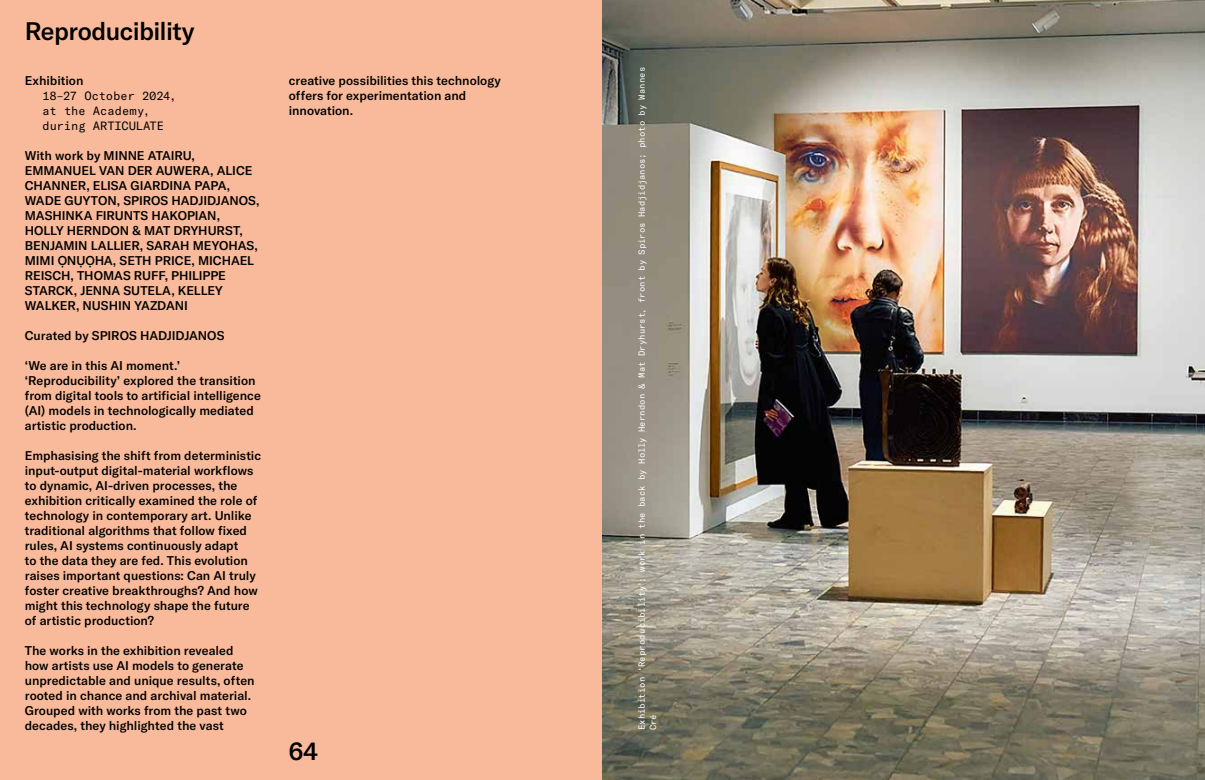
<style>
.page{position:relative;width:1205px;height:780px;background:#f8ba9a}
.page>*{position:absolute;margin:0;border:0;box-sizing:border-box;transform-origin:0 0}
.t1{font:500 25px "GT America";letter-spacing:-.02em;color:#000}
.t2{font:500 12.5px/15px "GT America";color:#000}
.t3{font:11.88px/15px "GT America Mono";letter-spacing:-.015em;color:#000}
.t4{font:8.75px/11.2px "GT America Mono";color:#fff}
.s1{font-family:"Helvetica Neue"}
</style>
<div class="page">
<img style="left:602px;top:0;width:603px;height:780px">
<h1 class="t1" style="left:25px;top:16px;width:171px">Reproducibility</h1>
<p class="t2" style="left:25px;top:73px;width:60px">Exhibition</p>
<p class="t3" style="left:43px;top:88px;width:136px">18–27 October 2024, at the Academy, during ARTICULATE</p>
<p class="t2" style="left:25px;top:148px;width:236px">With work by MINNE ATAIRU,<br>EMMANUEL VAN DER AUWERA, ALICE<br>CHANNER, ELISA GIARDINA PAPA,<br>WADE GUYTON, SPIROS HADJIDJANOS,<br>MASHINKA FIRUNTS HAKOPIAN,<br>HOLLY HERNDON &amp; MAT DRYHURST,<br>BENJAMIN LALLIER, SARAH MEYOHAS,<br>MIMI <span class="s1">ỌNỤỌHA</span>, SETH PRICE, MICHAEL<br>REISCH, THOMAS RUFF, PHILIPPE<br>STARCK, JENNA SUTELA, KELLEY<br>WALKER, NUSHIN YAZDANI</p>
<p class="t2" style="left:25px;top:328px;width:201px">Curated by SPIROS HADJIDJANOS</p>
<p class="t2" style="left:25px;top:358px;width:238px">‘We are in this AI moment.’ ‘Reproducibility’ explored the transition from digital tools to artificial intelligence (AI) models in technologically mediated artistic production.</p>
<p class="t2" style="left:25px;top:448px;width:238px">Emphasising the shift from deterministic input-output digital-material workflows to dynamic, AI-driven processes, the exhibition critically examined the role of technology in contemporary art. Unlike traditional algorithms that follow fixed rules, AI systems continuously adapt<br>to the data they are fed. This evolution raises important questions: Can AI truly foster creative breakthroughs? And how might this technology shape the future of artistic production?</p>
<p class="t2" style="left:25px;top:643px;width:231px">The works in the exhibition revealed how artists use AI models to generate unpredictable and unique results, often rooted in chance and archival material.<br>Grouped with works from the past two decades, they highlighted the vast</p>
<p class="t2" style="left:289px;top:73px;width:214px">creative possibilities this technology offers for experimentation and innovation.</p>
<h1 class="t1" style="left:289px;top:736px;width:30px">64</h1>
<p class="t4" style="left:636px;top:730px;width:665px;rotate:-90deg">Exhibition ‘Reproducibility’; work in the back by Holly Herndon &amp; Mat Dryhurst, front by Spiros Hadjidjanos; photo by Wannes<br>Cré</p>
</div>
